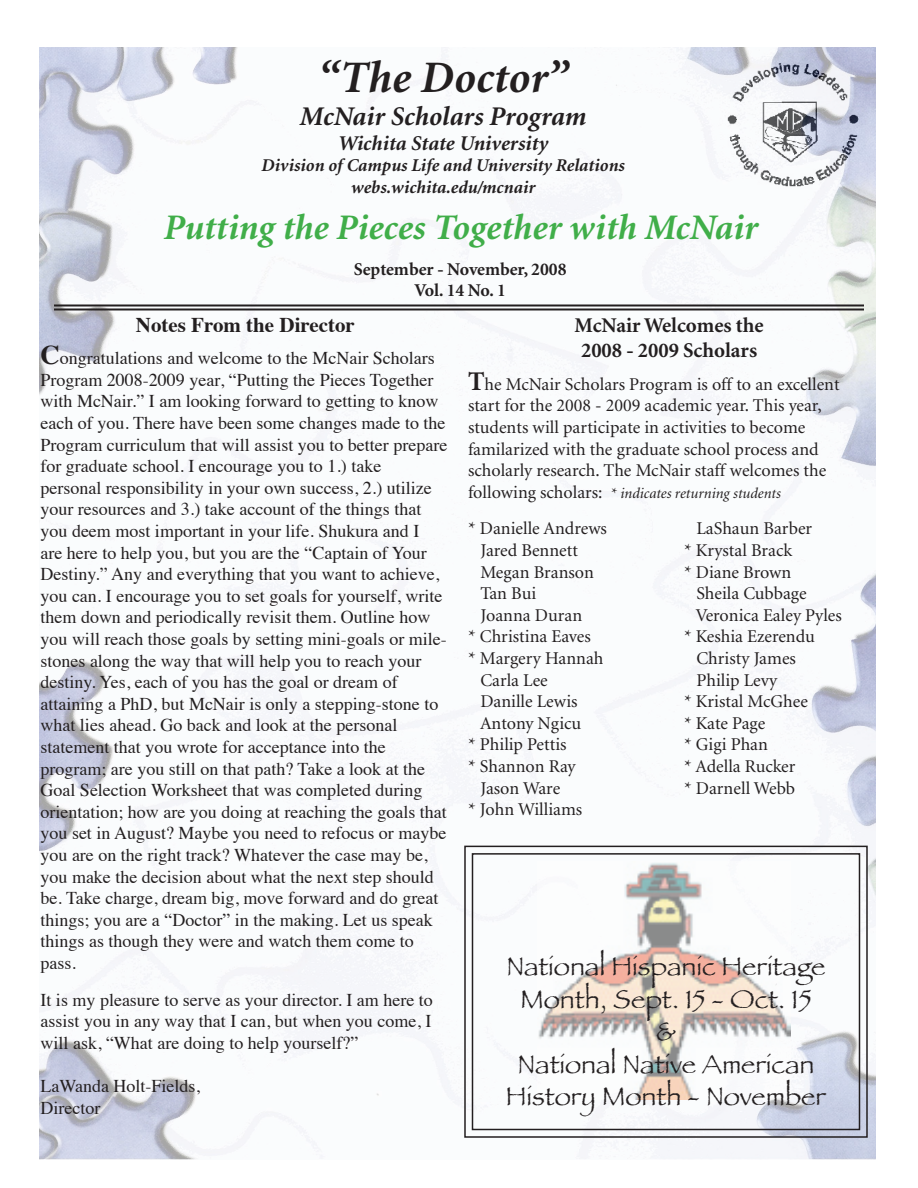
<style>
.page{position:relative;width:918px;height:1188px;background:#fff}
.page>*{position:absolute;margin:0;border:0;box-sizing:border-box;transform-origin:0 0}
.t1{font:italic 700 45px "Minion";color:#231f20}
.t2{font:italic 700 36px "Minion";color:#40ae49}
.t3{font:27px "Papyrus";color:#231f20}
.t4{font:italic 700 27px "Minion";color:#231f20}
.t5{font:700 21px "Minion";color:#231f20}
.t6{font:italic 700 21px "Minion";color:#231f20}
.t7{font:700 21px "Times";color:#231f20}
.t8{font:18px/21.6px "Times";color:#231f20}
.t9{font:18px/21.6px "Minion";color:#231f20}
.t10{font:italic 700 18px "Minion";color:#231f20}
.t11{font:700 18px "Minion";color:#231f20}
.t12{font:italic 15px "Minion";color:#231f20}
.s1{font-weight:700;font-size:27px}
.s2{font-style:normal;font-size:18px}
</style>
<div class="page">
<img style="left:39px;top:48px;width:836px;height:1111px">
<hr style="left:54px;top:304px;width:810px;height:2px;background:#231f20">
<hr style="left:54px;top:309px;width:810px;height:1px;background:#231f20">
<svg style="left:463px;top:845px;width:406px;height:294px"></svg>
<div style="left:472px;top:853px;width:388px;height:277px;border:2px solid #231f20"></div>
<p class="t1" style="left:319px;top:55px;width:251px">“The Doctor”</p>
<p class="t4" style="left:300px;top:102px;width:288px">McNair Scholars Program</p>
<p class="t6" style="left:338px;top:133px;width:211px">Wichita State University</p>
<p class="t10" style="left:262px;top:157px;width:365px">Division of Campus Life and University Relations</p>
<p class="t10" style="left:351px;top:178px;width:186px">webs.wichita.edu/mcnair</p>
<p class="t2" style="left:164px;top:209px;width:596px">Putting the Pieces Together with McNair</p>
<p class="t11" style="left:354px;top:260px;width:214px">September - November, 2008</p>
<p class="t11" style="left:415px;top:282px;width:93px">Vol. 14 No. 1</p>
<p class="t7" style="left:136px;top:305px;width:221px">Notes From the Director</p>
<p class="t8" style="left:40px;top:346px;width:408px"><span class="s1">C</span>ongratulations and welcome to the McNair Scholars Program 2008-2009 year, “Putting the Pieces Together with McNair.” I am looking forward to getting to know each of you. There have been some changes made to the Program curriculum that will assist you to better prepare for graduate school. I encourage you to 1.) take</p>
<p class="t8" style="left:40px;top:475px;width:408px">personal responsibility in your own success, 2.) utilize your resources and 3.) take account of the things that you deem most important in your life. Shukura and I<br>are here to help you, but you are the “Captain of Your Destiny.” Any and everything that you want to achieve, you can. I encourage you to set goals for yourself, write them down and periodically revisit them. Outline how you will reach those goals by setting mini-goals or mile&shy;stones along the way that will help you to reach your destiny. Yes, each of you has the goal or dream of</p>
<p class="t8" style="left:40px;top:691px;width:399px">attaining a PhD, but McNair is only a stepping-stone to what lies ahead. Go back and look at the personal</p>
<p class="t8" style="left:40px;top:735px;width:347px">statement that you wrote for acceptance into the</p>
<p class="t8" style="left:40px;top:756px;width:408px">program; are you still on that path? Take a look at the Goal Selection Worksheet that was completed during orientation; how are you doing at reaching the goals that you set in August? Maybe you need to refocus or maybe you are on the right track? Whatever the case may be, you make the decision about what the next step should be. Take charge, dream big, move forward and do great things; you are a “Doctor” in the making. Let us speak things as though they were and watch them come to pass.</p>
<p class="t8" style="left:40px;top:987px;width:394px;text-align:justify">It is my pleasure to serve as your director. I am here to assist you in any way that I can, but when you come, I will ask, “What are doing to help yourself?”</p>
<p class="t8" style="left:40px;top:1074px;width:161px">LaWanda Holt-Fields,</p>
<p class="t8" style="left:40px;top:1095px;width:61px">Director</p>
<p class="t5" style="left:575px;top:315px;width:190px">McNair Welcomes the</p>
<p class="t5" style="left:581px;top:340px;width:178px">2008 - 2009 Scholars</p>
<p class="t9" style="left:468px;top:374px;width:373px"><span class="s1">T</span>he McNair Scholars Program is off to an excellent start for the 2008 - 2009 academic year. This year,</p>
<p class="t9" style="left:468px;top:417px;width:339px">students will participate in activities to become</p>
<p class="t9" style="left:468px;top:439px;width:352px">familarized with the graduate school process and</p>
<p class="t9" style="left:468px;top:460px;width:360px">scholarly research. The McNair staff welcomes the</p>
<p class="t12" style="left:468px;top:486px;width:314px"><span class="s2">following scholars:</span> * indicates returning students</p>
<p class="t9" style="left:468px;top:519px;width:140px">* Danielle Andrews</p>
<p class="t9" style="left:696px;top:519px;width:117px">LaShaun Barber</p>
<p class="t9" style="left:480px;top:540px;width:99px">Jared Bennett</p>
<p class="t9" style="left:684px;top:540px;width:110px">* Krystal Brack</p>
<p class="t9" style="left:480px;top:562px;width:115px">Megan Branson</p>
<p class="t9" style="left:684px;top:562px;width:109px">* Diane Brown</p>
<p class="t9" style="left:480px;top:583px;width:57px">Tan Bui</p>
<p class="t9" style="left:696px;top:583px;width:112px">Sheila Cubbage</p>
<p class="t9" style="left:480px;top:605px;width:103px">Joanna Duran</p>
<p class="t9" style="left:696px;top:605px;width:148px">Veronica Ealey Pyles</p>
<p class="t9" style="left:468px;top:627px;width:124px">* Christina Eaves</p>
<p class="t9" style="left:684px;top:627px;width:132px">* Keshia Ezerendu</p>
<p class="t9" style="left:468px;top:648px;width:137px">* Margery Hannah</p>
<p class="t9" style="left:696px;top:648px;width:101px">Christy James</p>
<p class="t9" style="left:480px;top:670px;width:69px">Carla Lee</p>
<p class="t9" style="left:696px;top:670px;width:82px">Philip Levy</p>
<p class="t9" style="left:480px;top:691px;width:99px">Danille Lewis</p>
<p class="t9" style="left:684px;top:691px;width:125px">* Kristal McGhee</p>
<p class="t9" style="left:480px;top:713px;width:103px">Antony Ngicu</p>
<p class="t9" style="left:684px;top:713px;width:83px">* Kate Page</p>
<p class="t9" style="left:468px;top:735px;width:100px">* Philip Pettis</p>
<p class="t9" style="left:684px;top:735px;width:85px">* Gigi Phan</p>
<p class="t9" style="left:468px;top:756px;width:109px">* Shannon Ray</p>
<p class="t9" style="left:684px;top:756px;width:113px">* Adella Rucker</p>
<p class="t9" style="left:480px;top:778px;width:81px">Jason Ware</p>
<p class="t9" style="left:684px;top:778px;width:113px">* Darnell Webb</p>
<p class="t9" style="left:468px;top:799px;width:116px">* John Williams</p>
<p class="t3" style="left:506px;top:950px;width:321px">National Hispanic Heritage</p>
<p class="t3" style="left:520px;top:983px;width:293px">Month, Sept. 15 - Oct. 15</p>
<p class="t3" style="left:655px;top:1015px;width:23px">&amp;</p>
<p class="t3" style="left:518px;top:1048px;width:298px">National Native American</p>
<p class="t3" style="left:506px;top:1080px;width:322px">History Month - November</p>
</div>
